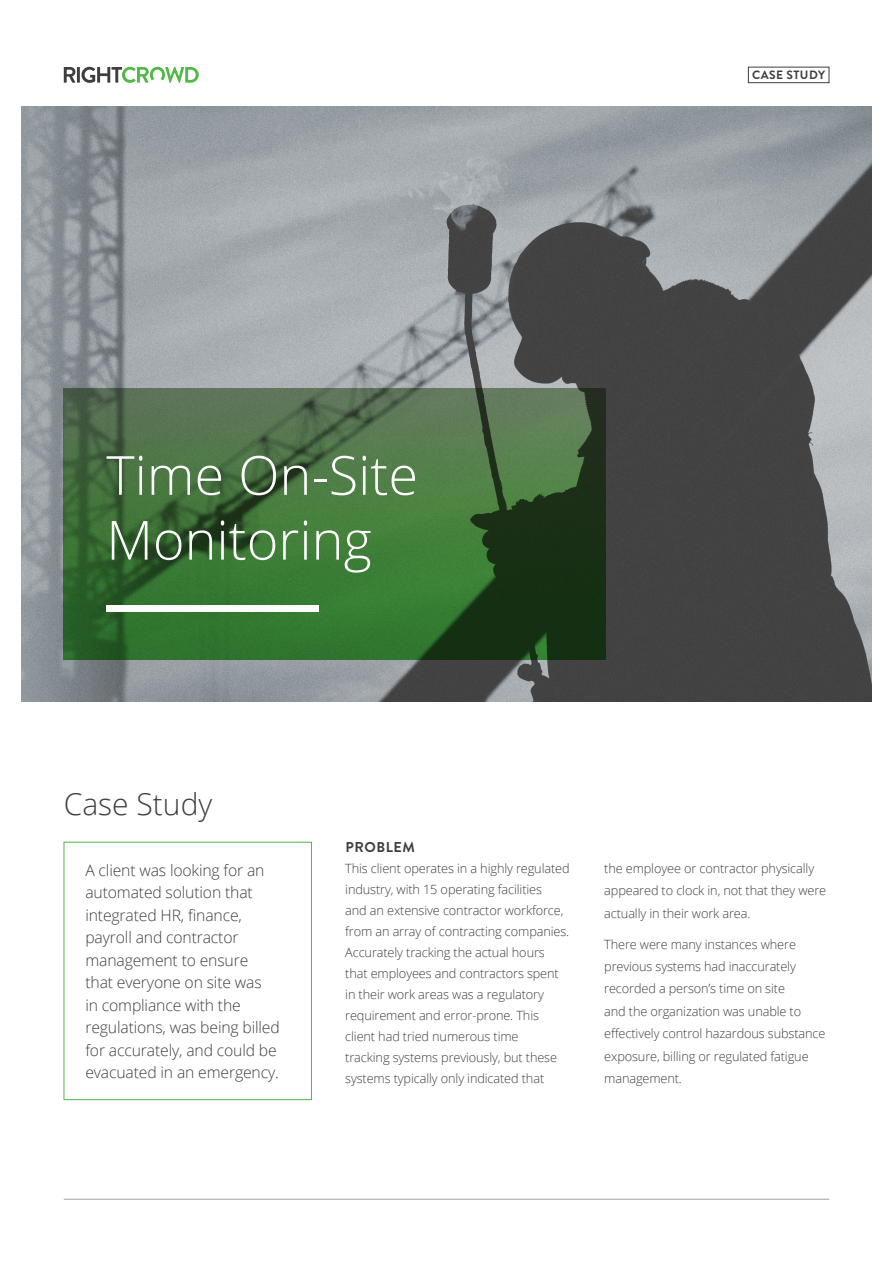
<style>
.page{position:relative;width:893px;height:1263px;background:#fff}
.page>*{position:absolute;margin:0;border:0;box-sizing:border-box;transform-origin:0 0}
.t1{font:300 54px/64.8px "Open Sans";color:#fff}
.t2{font:300 30px "Open Sans";color:#3e3e3f}
.Summary{font:300 15.75px/22.5px "Open Sans";letter-spacing:-.01em;color:#3e3e3f}
.t3{font:700 14.25px "Brandon Grotesque";letter-spacing:.04em;color:#3e3e3f}
.Body{font:300 12.75px/21px "Open Sans";letter-spacing:-.01em;color:#3e3e3f}
.t4{font:700 12px "Brandon Grotesque";letter-spacing:.04em;color:#3e3e3f}
</style>
<div class="page">
<svg style="left:64px;top:67px;width:11px;height:16px"></svg>
<hr style="left:77px;top:67px;width:3px;height:16px;background:#3e3e3f">
<svg style="left:81px;top:67px;width:118px;height:16px"></svg>
<div style="left:748px;top:67px;width:81px;height:16px;border:1px solid #3e3e3f"></div>
<hr style="left:64px;top:1199px;width:765px;height:1px;background:#9d9fa2">
<img style="left:21px;top:106px;width:851px;height:596px">
<svg style="left:64px;top:388px;width:541px;height:271px;background:#3c6837"></svg>
<div style="left:106px;top:605px;width:213px;height:6px;background:#fff"></div>
<div style="left:64px;top:842px;width:248px;height:258px;border:1px solid #4cb848"></div>
<p class="t1" style="left:106px;top:441px;width:313px">Time On-Site<br>Monitoring</p>
<h2 class="t2" style="left:64px;top:783px;width:150px">Case Study</h2>
<p class="t4" style="left:752px;top:67px;width:75px">CASE STUDY</p>
<p class="Summary" style="left:85px;top:858px;width:196px">A client was looking for an automated solution that integrated HR, finance, payroll and contractor management to ensure that everyone on site was<br>in compliance with the regulations, was being billed for accurately, and could be evacuated in an emergency.</p>
<h3 class="t3" style="left:345px;top:837px;width:71px">PROBLEM</h3>
<p class="Body" style="left:345px;top:857px;width:226px">This client operates in a highly regulated industry, with 15 operating facilities<br>and an extensive contractor workforce, from an array of contracting companies.<br>Accurately tracking the actual hours that employees and contractors spent in their work areas was a regulatory requirement and error-prone. This client had tried numerous time<br>tracking systems previously, but these systems typically only indicated that</p>
<p class="Body" style="left:604px;top:857px;width:223px;line-height:22.4px">the employee or contractor physically appeared to clock in, not that they were actually in their work area.</p>
<p class="Body" style="left:604px;top:932px;width:223px;line-height:22.4px">There were many instances where previous systems had inaccurately recorded a person’s time on site<br>and the organization was unable to effectively control hazardous substance exposure, billing or regulated fatigue management.</p>
</div>
